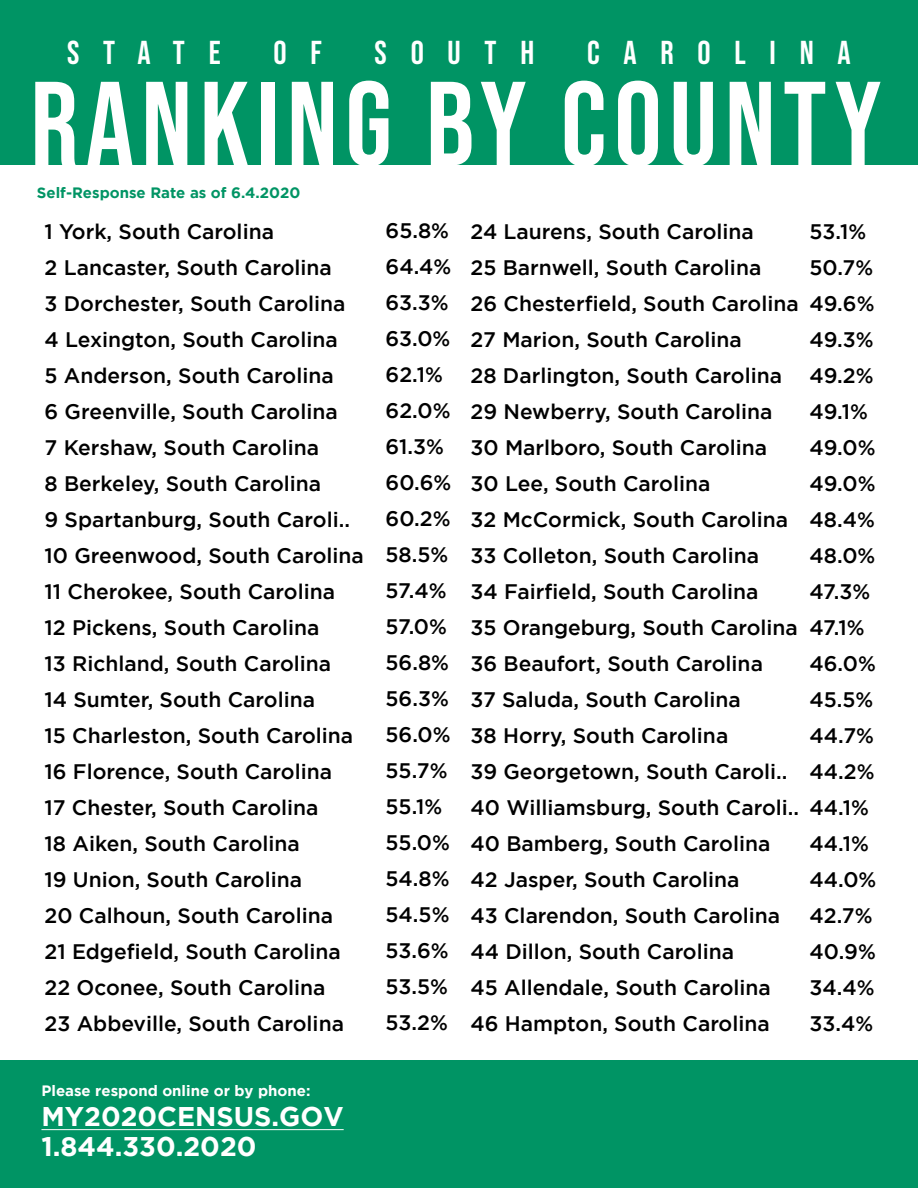
<style>
.page{position:relative;width:918px;height:1188px;background:#fff}
.page>*{position:absolute;margin:0;border:0;box-sizing:border-box;transform-origin:0 0}
.t1{font:119.4px "Bebas Neue";letter-spacing:.06em;color:#fff}
.t2{font:33px "Bebas Neue";letter-spacing:.72em;color:#fff}
.t3{font:700 27px/30px "Gotham";color:#fff}
.t4{font:500 21px/36px "Gotham";color:#000}
.t5{font:700 15px "Gotham";color:#fff}
.t6{font:700 15px "Gotham";color:#009464}
</style>
<div class="page">
<div style="left:0;top:1061px;width:918px;height:127px;background:#009464"></div>
<div style="left:0;top:0;width:918px;height:164px;background:#009464"></div>
<hr style="left:41px;top:1129px;width:303px;height:1px;background:#fff">
<h2 class="t2" style="left:67px;top:34px;width:155px">STATE</h2>
<h2 class="t2" style="left:274px;top:34px;width:50px">O F</h2>
<h2 class="t2" style="left:375px;top:34px;width:161px">SOUTH</h2>
<h2 class="t2" style="left:587px;top:34px;width:265px">CAROLINA</h2>
<h1 class="t1" style="left:30px;top:57px;width:853px">RANKING BY COUNTY</h1>
<p class="t6" style="left:37px;top:184px;width:265px">Self-Response Rate as of 6.4.2020</p>
<p class="t4" style="left:45px;top:213px;width:321px">1 York, South Carolina<br>2 Lancaster, South Carolina<br>3 Dorchester, South Carolina<br>4 Lexington, South Carolina<br>5 Anderson, South Carolina<br>6 Greenville, South Carolina<br>7 Kershaw, South Carolina<br>8 Berkeley, South Carolina<br>9 Spartanburg, South Caroli..<br>10 Greenwood, South Carolina<br>11 Cherokee, South Carolina<br>12 Pickens, South Carolina<br>13 Richland, South Carolina<br>14 Sumter, South Carolina<br>15 Charleston, South Carolina<br>16 Florence, South Carolina<br>17 Chester, South Carolina<br>18 Aiken, South Carolina<br>19 Union, South Carolina<br>20 Calhoun, South Carolina<br>21 Edgefield, South Carolina<br>22 Oconee, South Carolina<br>23 Abbeville, South Carolina</p>
<p class="t4" style="left:471px;top:213px;width:330px">24 Laurens, South Carolina<br>25 Barnwell, South Carolina<br>26 Chesterfield, South Carolina<br>27 Marion, South Carolina<br>28 Darlington, South Carolina<br>29 Newberry, South Carolina<br>30 Marlboro, South Carolina<br>30 Lee, South Carolina<br>32 McCormick, South Carolina<br>33 Colleton, South Carolina<br>34 Fairfield, South Carolina<br>35 Orangeburg, South Carolina<br>36 Beaufort, South Carolina<br>37 Saluda, South Carolina<br>38 Horry, South Carolina<br>39 Georgetown, South Caroli..<br>40 Williamsburg, South Caroli..<br>40 Bamberg, South Carolina<br>42 Jasper, South Carolina<br>43 Clarendon, South Carolina<br>44 Dillon, South Carolina<br>45 Allendale, South Carolina<br>46 Hampton, South Carolina</p>
<p class="t4" style="left:386px;top:212px;width:67px">65.8%<br>64.4%<br>63.3%<br>63.0%<br>62.1%<br>62.0%<br>61.3%<br>60.6%<br>60.2%<br>58.5%<br>57.4%<br>57.0%<br>56.8%<br>56.3%<br>56.0%<br>55.7%<br>55.1%<br>55.0%<br>54.8%<br>54.5%<br>53.6%<br>53.5%<br>53.2%</p>
<p class="t4" style="left:810px;top:213px;width:68px">53.1%<br>50.7%<br>49.6%<br>49.3%<br>49.2%<br>49.1%<br>49.0%<br>49.0%<br>48.4%<br>48.0%<br>47.3%<br>47.1%<br>46.0%<br>45.5%<br>44.7%<br>44.2%<br>44.1%<br>44.1%<br>44.0%<br>42.7%<br>40.9%<br>34.4%<br>33.4%</p>
<p class="t5" style="left:41px;top:1082px;width:271px">Please respond online or by phone:</p>
<p class="t3" style="left:41px;top:1101px;width:304px">MY2020CENSUS.GOV<br>1.844.330.2020</p>
</div>
